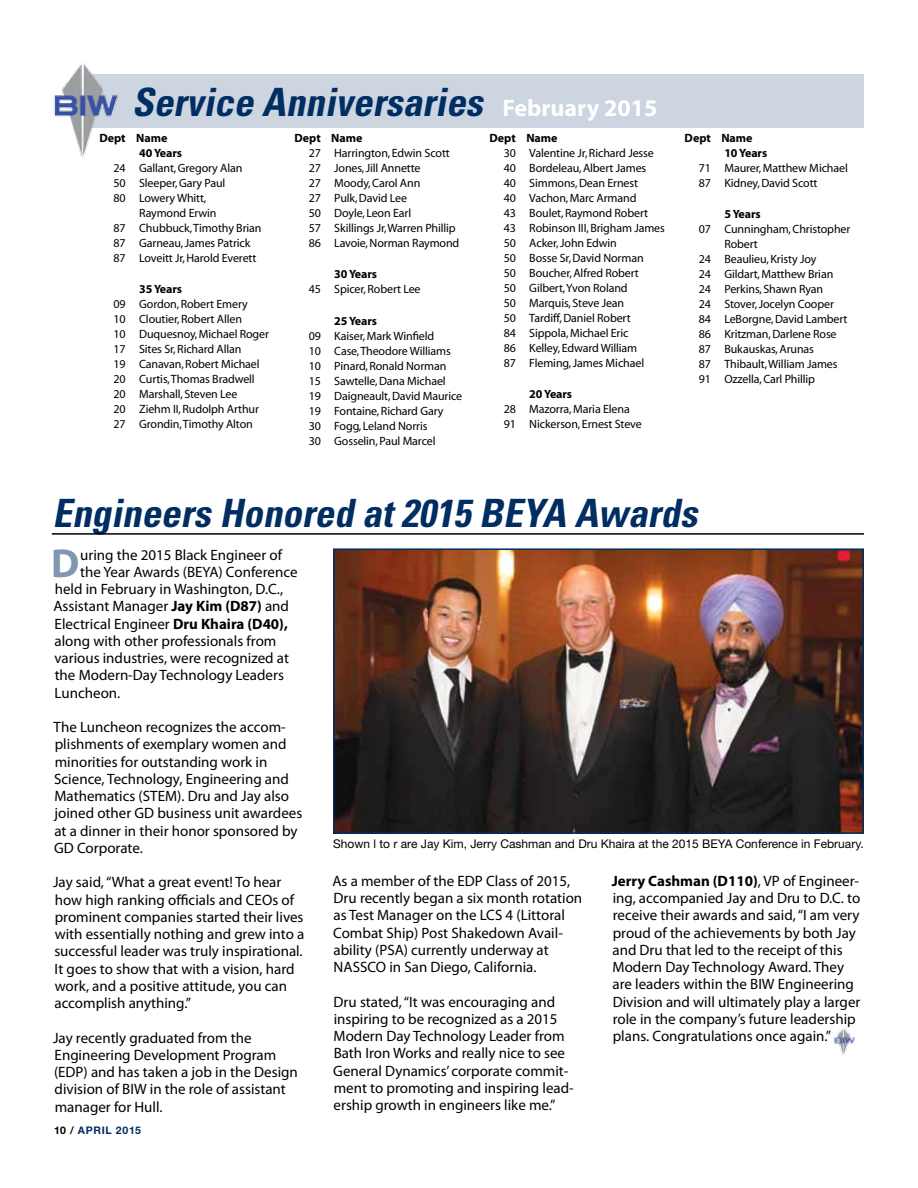
<style>
.page{position:relative;width:918px;height:1188px;background:#fff}
.page>*{position:absolute;margin:0;border:0;box-sizing:border-box;transform-origin:0 0}
.t1{font:700 40.65px "Myriad Pro";color:#8096b1}
.t2{font:italic 700 condensed 39px "Univers";color:#002d62}
.t3{font:15px/17.2px "Myriad Pro";color:#000}
.t4{font:12px/15px "Myriad";letter-spacing:-.01em;color:#000}
.t5{font:700 12px "Myriad";letter-spacing:-.01em;color:#000}
.t6{font:12px "Helvetica Neue";color:#000}
.t7{font:700 10.5px "Helvetica Neue";letter-spacing:.065em;color:#002d62}
.s1{font-family:"Myriad";font-style:normal;font-stretch:normal;font-size:24px;color:#fff}
.s2{font-weight:700}
.s3{color:#000}
.s4{font-weight:500;color:#000}
</style>
<div class="page">
<div style="left:86px;top:74px;width:778px;height:54px;background:#ccd5e0"></div>
<hr style="left:52px;top:533px;width:812px;height:2px;background:#000">
<img style="left:54px;top:63px;width:64px;height:95px">
<img style="left:833px;top:1027px;width:23px;height:28px">
<img style="left:336px;top:551px;width:525px;height:280px">
<div style="left:333px;top:548px;width:531px;height:286px;border:2px solid #002d62"></div>
<h2 class="t2" style="left:132px;top:78px;width:527px">Service Anniversaries <span class="s1">F e b r u a r y 2 0 1 5</span></h2>
<p class="t5" style="left:99px;top:132px;width:70px">Dept Name</p>
<p class="t5" style="left:294px;top:132px;width:70px">Dept Name</p>
<p class="t5" style="left:490px;top:132px;width:70px">Dept Name</p>
<p class="t5" style="left:685px;top:132px;width:70px">Dept Name</p>
<p class="t5" style="left:139px;top:146px;width:44px">40 Years</p>
<p class="t4" style="left:114px;top:161px;width:130px">24 Gallant, Gregory Alan</p>
<p class="t4" style="left:114px;top:176px;width:113px">50 Sleeper, Gary Paul</p>
<p class="t4" style="left:114px;top:191px;width:94px">80 Lowery Whitt,</p>
<p class="t4" style="left:139px;top:206px;width:79px">Raymond Erwin</p>
<p class="t4" style="left:114px;top:221px;width:149px">87 Chubbuck, Timothy Brian</p>
<p class="t4" style="left:114px;top:236px;width:138px">87 Garneau, James Patrick</p>
<p class="t4" style="left:114px;top:251px;width:144px">87 Loveitt Jr, Harold Everett</p>
<p class="t5" style="left:139px;top:283px;width:44px">35 Years</p>
<p class="t4" style="left:114px;top:297px;width:157px">09 Gordon, Robert Emery<br>10 Cloutier, Robert Allen<br>10 Duquesnoy, Michael Roger<br>17 Sites Sr, Richard Allan<br>19 Canavan, Robert Michael<br>20 Curtis, Thomas Bradwell<br>20 Marshall, Steven Lee<br>20 Ziehm II, Rudolph Arthur<br>27 Grondin, Timothy Alton</p>
<p class="t4" style="left:309px;top:146px;width:152px">27 Harrington, Edwin Scott<br>27 Jones, Jill Annette<br>27 Moody, Carol Ann<br>27 Pulk, David Lee<br>50 Doyle, Leon Earl<br>57 Skillings Jr, Warren Phillip<br>86 Lavoie, Norman Raymond</p>
<p class="t5" style="left:334px;top:268px;width:44px">30 Years</p>
<p class="t4" style="left:309px;top:282px;width:113px">45 Spicer, Robert Lee</p>
<p class="t5" style="left:334px;top:314px;width:44px">25 Years</p>
<p class="t4" style="left:309px;top:329px;width:155px">09 Kaiser, Mark Winfield<br>10 Case, Theodore Williams<br>10 Pinard, Ronald Norman<br>15 Sawtelle, Dana Michael<br>19 Daigneault, David Maurice<br>19 Fontaine, Richard Gary<br>30 Fogg, Leland Norris<br>30 Gosselin, Paul Marcel</p>
<p class="t4" style="left:504px;top:146px;width:163px">30 Valentine Jr, Richard Jesse<br>40 Bordeleau, Albert James<br>40 Simmons, Dean Ernest<br>40 Vachon, Marc Armand<br>43 Boulet, Raymond Robert<br>43 Robinson III, Brigham James<br>50 Acker, John Edwin<br>50 Bosse Sr, David Norman<br>50 Boucher, Alfred Robert<br>50 Gilbert, Yvon Roland<br>50 Marquis, Steve Jean<br>50 Tardiff, Daniel Robert<br>84 Sippola, Michael Eric<br>86 Kelley, Edward William<br>87 Fleming, James Michael</p>
<p class="t5" style="left:529px;top:388px;width:44px">20 Years</p>
<p class="t4" style="left:504px;top:402px;width:140px">28 Mazorra, Maria Elena<br>91 Nickerson, Ernest Steve</p>
<p class="t5" style="left:724px;top:146px;width:44px">10 Years</p>
<p class="t4" style="left:699px;top:161px;width:151px">71 Maurer, Matthew Michael<br>87 Kidney, David Scott</p>
<p class="t5" style="left:724px;top:208px;width:38px">5 Years</p>
<p class="t4" style="left:699px;top:222px;width:153px">07 Cunningham, Christopher</p>
<p class="t4" style="left:724px;top:237px;width:35px">Robert</p>
<p class="t4" style="left:699px;top:252px;width:119px">24 Beaulieu, Kristy Joy</p>
<p class="t4" style="left:699px;top:267px;width:136px">24 Gildart, Matthew Brian</p>
<p class="t4" style="left:699px;top:282px;width:126px">24 Perkins, Shawn Ryan</p>
<p class="t4" style="left:699px;top:297px;width:137px">24 Stover, Jocelyn Cooper</p>
<p class="t4" style="left:699px;top:312px;width:150px">84 LeBorgne, David Lambert</p>
<p class="t4" style="left:699px;top:327px;width:139px">86 Kritzman, Darlene Rose</p>
<p class="t4" style="left:699px;top:342px;width:117px">87 Bukauskas, Arunas</p>
<p class="t4" style="left:699px;top:357px;width:140px">87 Thibault, William James</p>
<p class="t4" style="left:699px;top:372px;width:118px">91 Ozzella, Carl Phillip</p>
<h2 class="t2" style="left:53px;top:489px;width:655px">Engineers Honored at2015 BEYA Awards</h2>
<h1 class="t1" style="left:51px;top:537px;width:30px">D</h1>
<p class="t3" style="left:80px;top:546px;width:203px">uring the 2015 Black Engineer of</p>
<p class="t3" style="left:80px;top:563px;width:219px">the Year Awards (BEYA) Conference</p>
<p class="t3" style="left:55px;top:580px;width:230px">held in February in Washington, D.C.,</p>
<p class="t3" style="left:53px;top:598px;width:237px">Assistant Manager <span class="s2">Jay Kim (D87)</span> and</p>
<p class="t3" style="left:55px;top:615px;width:235px">Electrical Engineer <span class="s2">Dru Khaira (D40),</span></p>
<p class="t3" style="left:54px;top:632px;width:223px">along with other professionals from</p>
<p class="t3" style="left:54px;top:649px;width:236px">various industries, were recognized at</p>
<p class="t3" style="left:55px;top:667px;width:231px">the Modern-Day Technology Leaders</p>
<p class="t3" style="left:55px;top:684px;width:67px">Luncheon.</p>
<p class="t3" style="left:54px;top:718px;width:250px">The Luncheon recognizes the accom&shy;plishments of exemplary women and minorities for outstanding work in Science, Technology, Engineering and Mathematics (STEM). Dru and Jay also joined other GD business unit awardees at a dinner in their honor sponsored by GD Corporate.</p>
<p class="t3" style="left:53px;top:874px;width:253px">Jay said, “What a great event! To hear how high ranking officials and CEOs of prominent companies started their lives with essentially nothing and grew into a successful leader was truly inspirational.<br>It goes to show that with a vision, hard work, and a positive attitude, you can accomplish anything.”</p>
<p class="t3" style="left:53px;top:1029px;width:246px">Jay recently graduated from the<br>Engineering Development Program (EDP) and has taken a job in the Design division of BIW in the role of assistant manager for Hull.</p>
<p class="t6" style="left:333px;top:836px;width:532px">Shown l to r are Jay Kim, Jerry Cashman and Dru Khaira at the 2015 BEYA Conference in February.</p>
<p class="t3" style="left:332px;top:872px;width:251px">As a member of the EDP Class of 2015, Dru recently began a six month rotation as Test Manager on the LCS 4 (Littoral Combat Ship) Post Shakedown Avail&shy;ability (PSA) currently underway at NASSCO in San Diego, California.</p>
<p class="t3" style="left:333px;top:993px;width:242px">Dru stated, “It was encouraging and inspiring to be recognized as a 2015<br>Modern Day Technology Leader from Bath Iron Works and really nice to see General Dynamics’ corporate commit&shy;ment to promoting and inspiring lead&shy;ership growth in engineers like me.”</p>
<p class="t3" style="left:612px;top:872px;width:250px"><span class="s2">Jerry Cashman (D110)</span>, VP of Engineer&shy;ing, accompanied Jay and Dru to D.C. to receive their awards and said, “I am very proud of the achievements by both Jay and Dru that led to the receipt of this Modern Day Technology Award. They are leaders within the BIW Engineering Division and will ultimately play a larger role in the company’s future leadership plans. Congratulations once again.”</p>
<p class="t7" style="left:54px;top:1124px;width:89px"><span class="s3">10</span> <span class="s4">/</span> APRIL 2015</p>
</div>
